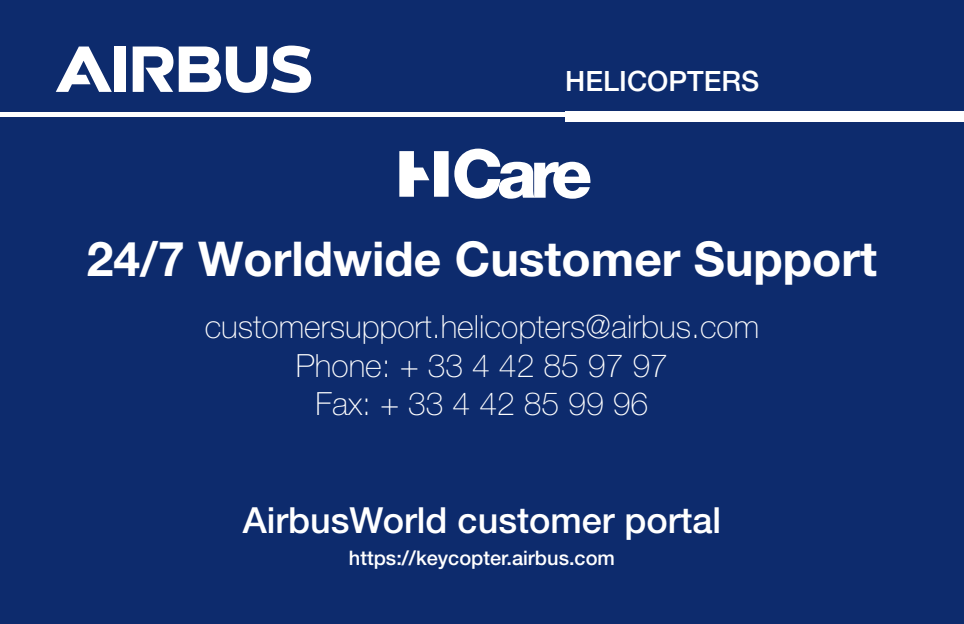
<style>
.page{position:relative;width:964px;height:624px;background:#0d2b6d}
.page>*{position:absolute;margin:0;border:0;box-sizing:border-box;transform-origin:0 0}
.t1{font:700 48px "Helvetica Neue LT Std";color:#fff}
.t2{font:500 36px "Helvetica Neue LT Std";color:#fff}
.t3{font:100 32px "Helvetica Neue LT Std";color:#fff}
.t4{font:500 28px "Helvetica Neue LT Std";color:#fff}
.t5{font:500 20px "Helvetica Neue LT Std";color:#fff}
</style>
<div class="page">
<svg style="left:133px;top:46px;width:40px;height:46px"></svg>
<div style="left:114px;top:46px;width:11px;height:46px;background:#fff"></div>
<svg style="left:56px;top:46px;width:56px;height:46px"></svg>
<svg style="left:179px;top:46px;width:132px;height:47px"></svg>
<svg style="left:399px;top:149px;width:192px;height:50px"></svg>
<div style="left:565px;top:112px;width:399px;height:10px;background:#fff"></div>
<hr style="left:0;top:112px;width:964px;height:4px;background:#fff">
<p class="t4" style="left:565px;top:65px;width:195px">HELICOPTERS</p>
<p class="t1" style="left:87px;top:229px;width:792px">24/7 Worldwide Customer Support</p>
<p class="t3" style="left:205px;top:309px;width:556px">customersupport.helicopters@airbus.com</p>
<p class="t3" style="left:296px;top:347px;width:373px">Phone: + 33 4 42 85 97 97</p>
<p class="t3" style="left:316px;top:385px;width:334px">Fax: + 33 4 42 85 99 96</p>
<p class="t2" style="left:243px;top:499px;width:480px">AirbusWorld customer portal</p>
<p class="t5" style="left:349px;top:546px;width:268px">https://keycopter.airbus.com</p>
</div>
